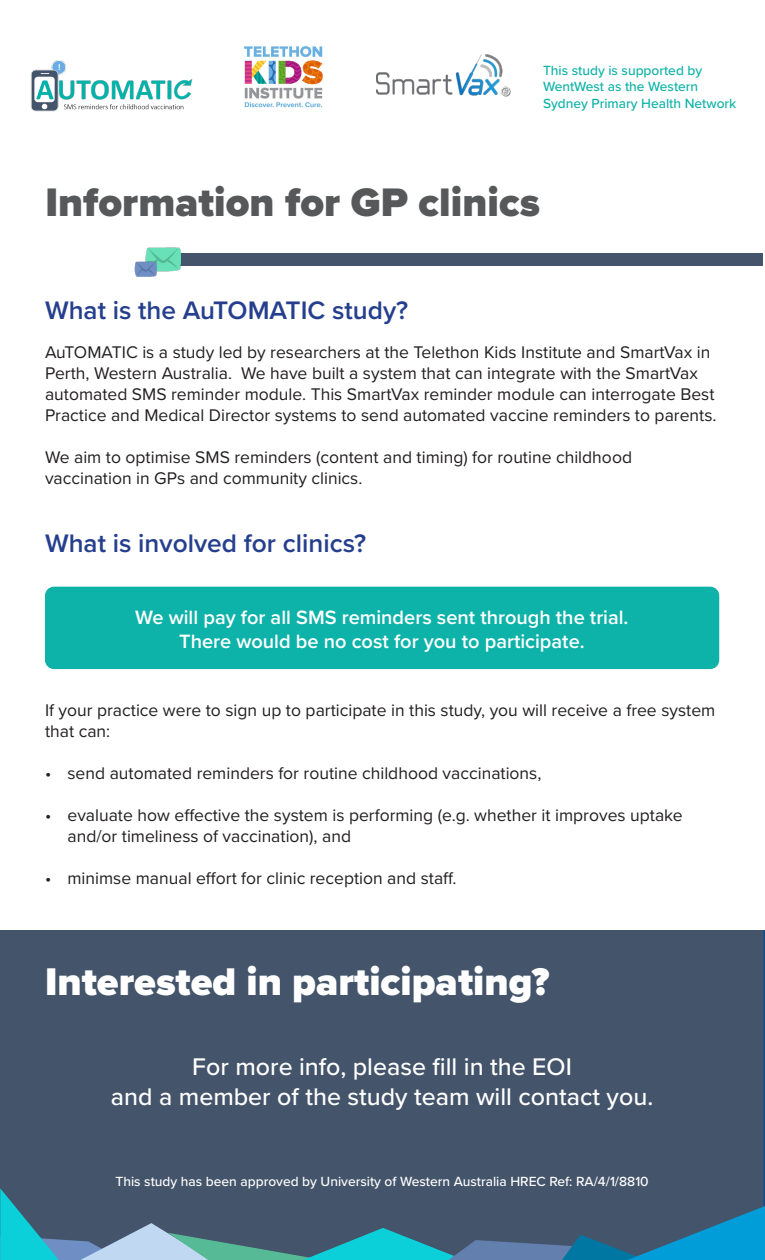
<style>
.page{position:relative;width:765px;height:1260px;background:#fff}
.page>*{position:absolute;margin:0;border:0;box-sizing:border-box;transform-origin:0 0}
.t1{font:900 41.25px "Proxima Nova";color:#57585a}
.t2{font:900 40px "Proxima Nova";color:#fff}
.t3{font:600 26.25px "Proxima Nova";color:#253f8e}
.t4{font:500 25px "Proxima Nova";color:#fff}
.t5{font:600 20px/24px "Proxima Nova";color:#fff;text-align:center}
.t6{font:17.5px/21px "Proxima Nova";color:#231f20}
.t7{font:500 13.75px "Proxima Nova";color:#fff}
.t8{font:500 13.75px/16.5px "Proxima Nova";color:#0db2a8}
</style>
<div class="page">
<img style="left:31px;top:60px;width:162px;height:52px">
<div style="left:0;top:931px;width:765px;height:257px;background:#44546a"></div>
<svg style="left:0;top:1188px;width:765px;height:72px;background:#406e86"></svg>
<img style="left:244px;top:46px;width:79px;height:62px">
<img style="left:376px;top:55px;width:135px;height:42px">
<div style="left:186px;top:254px;width:577px;height:12px;background:#44546a"></div>
<div style="left:45px;top:587px;width:674px;height:82px;background:#0db2a8;border-radius:9px"></div>
<img style="left:145px;top:247px;width:41px;height:25px">
<img style="left:134px;top:260px;width:26px;height:17px">
<p class="t8" style="left:543px;top:61px;width:195px">This study is supported by<br>WentWest as the Western<br>Sydney Primary Health Network</p>
<p class="t1" style="left:45px;top:171px;width:496px">Information for GP clinics</p>
<p class="t3" style="left:45px;top:291px;width:365px">What is the AuTOMATIC study?</p>
<p class="t6" style="left:45px;top:341px;width:673px">AuTOMATIC is a study led by researchers at the Telethon Kids Institute and SmartVax in Perth, Western Australia. We have built a system that can integrate with the SmartVax automated SMS reminder module. This SmartVax reminder module can interrogate Best Practice and Medical Director systems to send automated vaccine reminders to parents.</p>
<p class="t6" style="left:45px;top:446px;width:589px">We aim to optimise SMS reminders (content and timing) for routine childhood vaccination in GPs and community clinics.</p>
<p class="t3" style="left:45px;top:524px;width:323px">What is involved for clinics?</p>
<p class="t5" style="left:135px;top:605px;width:495px">We will pay for all SMS reminders sent through the trial.<br>There would be no cost for you to participate.</p>
<p class="t6" style="left:45px;top:699px;width:672px">If your practice were to sign up to participate in this study, you will receive a free system that can:</p>
<p class="t6" style="left:45px;top:762px;width:498px">• send automated reminders for routine childhood vaccinations,</p>
<p class="t6" style="left:68px;top:804px;width:617px;text-indent:-22px">• evaluate how effective the system is performing (e.g. whether it improves uptake and/or timeliness of vaccination), and</p>
<p class="t6" style="left:45px;top:867px;width:413px">• minimse manual effort for clinic reception and staff.</p>
<p class="t2" style="left:45px;top:952px;width:506px">Interested in participating?</p>
<p class="t4" style="left:192px;top:1048px;width:381px">For more info, please fill in the EOI</p>
<p class="t4" style="left:111px;top:1078px;width:544px">and a member of the study team will contact you.</p>
<p class="t7" style="left:116px;top:1171px;width:535px">This study has been approved by University of Western Australia HREC Ref: RA/4/1/8810</p>
</div>
